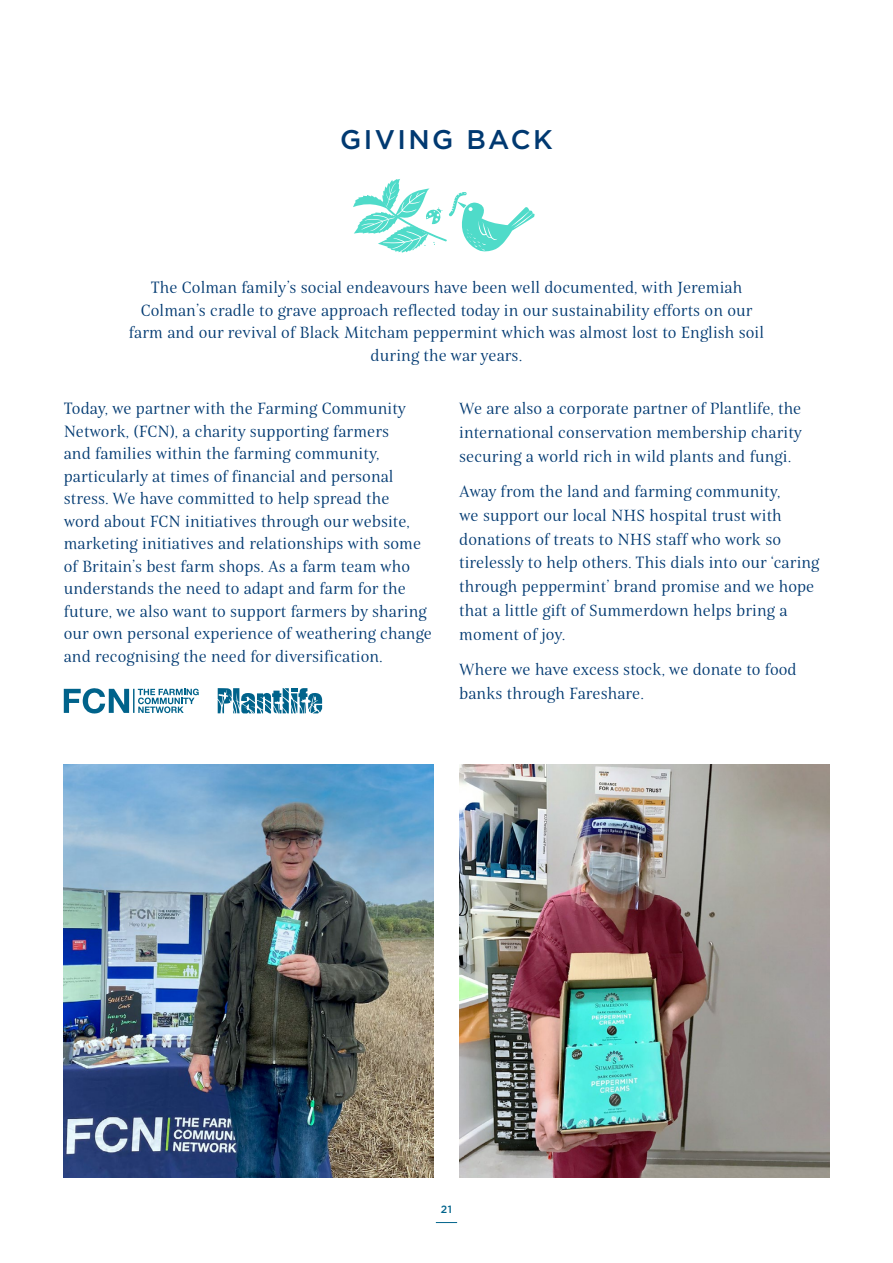
<style>
.page{position:relative;width:893px;height:1263px;background:#fff}
.page>*{position:absolute;margin:0;border:0;box-sizing:border-box;transform-origin:0 0}
.t1{font:500 27px "Gotham";letter-spacing:.09em;color:#003971}
.t2{font:16.5px/22.5px "Belda Nor Boo";letter-spacing:.005em;color:#003971}
.t3{font:500 10.5px "Gotham";color:#00638b}
</style>
<div class="page">
<img style="left:64px;top:764px;width:370px;height:414px">
<img style="left:459px;top:764px;width:370px;height:414px">
<svg style="left:353px;top:179px;width:182px;height:74px"></svg>
<svg style="left:64px;top:688px;width:135px;height:26px"></svg>
<svg style="left:218px;top:688px;width:104px;height:26px"></svg>
<svg style="left:436px;top:1222px;width:21px;height:1px"></svg>
<h1 class="t1" style="left:340px;top:122px;width:214px">GIVING BACK</h1>
<p class="t2" style="left:129px;top:276px;width:637px;text-align:center">The Colman family’s social endeavours have been well documented, with Jeremiah Colman’s cradle to grave approach reflected today in our sustainability efforts on our farm and our revival of Black Mitcham peppermint which was almost lost to English soil during the war years.</p>
<p class="t2" style="left:64px;top:397px;width:370px">Today, we partner with the Farming Community Network, (FCN), a charity supporting farmers<br>and families within the farming community, particularly at times of financial and personal stress. We have committed to help spread the<br>word about FCN initiatives through our website, marketing initiatives and relationships with some of Britain’s best farm shops. As a farm team who understands the need to adapt and farm for the future, we also want to support farmers by sharing our own personal experience of weathering change and recognising the need for diversification.</p>
<p class="t2" style="left:459px;top:397px;width:344px;line-height:23.9px;text-align:justify">We are also a corporate partner of Plantlife, the international conservation membership charity securing a world rich in wild plants and fungi.</p>
<p class="t2" style="left:459px;top:479px;width:362px;line-height:23.9px">Away from the land and farming community,<br>we support our local NHS hospital trust with donations of treats to NHS staff who work so tirelessly to help others. This dials into our ‘caring through peppermint’ brand promise and we hope that a little gift of Summerdown helps bring a moment of joy.</p>
<p class="t2" style="left:459px;top:657px;width:339px;line-height:23.9px">Where we have excess stock, we donate to food banks through Fareshare.</p>
<p class="t3" style="left:441px;top:1203px;width:13px">21</p>
</div>
